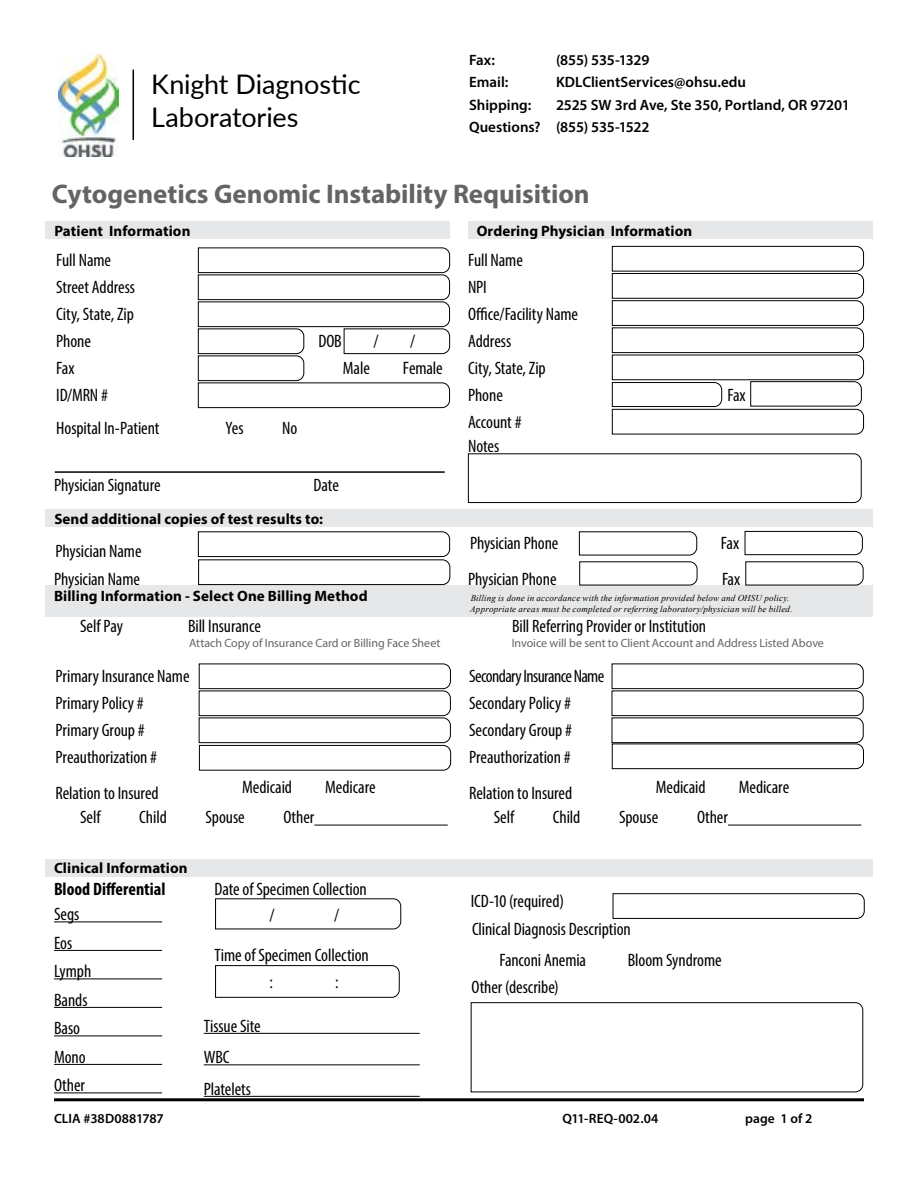
<style>
.page{position:relative;width:918px;height:1188px;background:#fff}
.page>*{position:absolute;margin:0;border:0;box-sizing:border-box;transform-origin:0 0}
.t1{font:700 27px "Myriad Pro";letter-spacing:-.005em;color:#636466}
.t2{font:27px/32.4px "Lato";letter-spacing:-.005em;color:#000}
.t3{font:condensed 18px/27px "Myriad Pro";letter-spacing:-.005em;color:#000}
.t4{font:700 condensed 18px "Myriad Pro";color:#000}
.t5{font:700 15px "Myriad Pro";letter-spacing:.005em;color:#000}
.t6{font:600 15px/22.5px "Myriad Pro";color:#000}
.t7{font:600 15px "Myriad Pro";letter-spacing:-.02em;color:#000}
.t8{font:600 13.5px "Myriad Pro";color:#000}
.t9{font:12px "Myriad Pro";letter-spacing:-.005em;color:#636466}
.t10{font:italic 9px/10.8px "Times New Roman";letter-spacing:.02em;color:#000}
</style>
<div class="page">
<img style="left:58px;top:54px;width:60px;height:103px">
<hr style="left:133px;top:70px;width:1px;height:70px;background:#000">
<hr style="left:54px;top:921px;width:108px;height:1px;background:#000">
<hr style="left:54px;top:950px;width:108px;height:1px;background:#000">
<hr style="left:54px;top:978px;width:108px;height:1px;background:#000">
<hr style="left:54px;top:1007px;width:108px;height:1px;background:#000">
<hr style="left:54px;top:1035px;width:108px;height:1px;background:#000">
<hr style="left:54px;top:1064px;width:108px;height:1px;background:#000">
<hr style="left:54px;top:1092px;width:108px;height:1px;background:#000">
<div style="left:45px;top:221px;width:405px;height:18px;background:#e6e7e8"></div>
<div style="left:45px;top:509px;width:828px;height:18px;background:#e6e7e8"></div>
<div style="left:45px;top:585px;width:828px;height:31px;background:#e6e7e8"></div>
<div style="left:45px;top:859px;width:828px;height:18px;background:#e6e7e8"></div>
<div style="left:468px;top:221px;width:404px;height:18px;background:#e6e7e8"></div>
<hr style="left:55px;top:471px;width:390px;height:2px;background:#000">
<hr style="left:314px;top:825px;width:134px;height:1px;background:#000">
<hr style="left:728px;top:825px;width:133px;height:1px;background:#000">
<hr style="left:204px;top:1033px;width:216px;height:1px;background:#000">
<hr style="left:204px;top:1064px;width:216px;height:1px;background:#000">
<hr style="left:204px;top:1096px;width:216px;height:1px;background:#000">
<svg style="left:215px;top:965px;width:185px;height:33px"></svg>
<svg style="left:215px;top:898px;width:187px;height:32px"></svg>
<svg style="left:470px;top:1002px;width:394px;height:91px"></svg>
<svg style="left:612px;top:893px;width:253px;height:26px"></svg>
<hr style="left:54px;top:1098px;width:810px;height:3px;background:#000">
<svg style="left:198px;top:247px;width:252px;height:161px"></svg>
<svg style="left:468px;top:453px;width:394px;height:50px"></svg>
<svg style="left:198px;top:531px;width:253px;height:54px"></svg>
<svg style="left:198px;top:663px;width:253px;height:108px"></svg>
<svg style="left:611px;top:663px;width:253px;height:106px"></svg>
<svg style="left:612px;top:246px;width:252px;height:189px"></svg>
<svg style="left:744px;top:531px;width:119px;height:24px"></svg>
<svg style="left:579px;top:531px;width:119px;height:55px"></svg>
<svg style="left:745px;top:561px;width:119px;height:25px"></svg>
<h1 class="t2" style="left:151px;top:67px;width:211px">Knight Diagnostic<br>Laboratories</h1>
<p class="t6" style="left:469px;top:48px;width:27px">Fax:</p>
<p class="t7" style="left:556px;top:50px;width:95px">(855) 535-1329</p>
<p class="t6" style="left:469px;top:71px;width:41px">Email:</p>
<p class="t6" style="left:556px;top:71px;width:192px">KDLClientServices@ohsu.edu</p>
<p class="t6" style="left:469px;top:93px;width:64px">Shipping:</p>
<p class="t6" style="left:469px;top:93px;width:382px;text-indent:87px">2525 SW 3rd Ave, Ste 350, Portland, OR 97201<br>Questions? (855) 535-1522</p>
<h1 class="t1" style="left:52px;top:176px;width:539px">Cytogenetics Genomic Instability Requisition</h1>
<p class="t5" style="left:54px;top:221px;width:138px">Patient Information</p>
<p class="t3" style="left:56px;top:247px;width:80px">Full Name<br>Street Address<br>City, State, Zip<br>Phone</p>
<p class="t3" style="left:318px;top:328px;width:25px">DOB</p>
<p class="t3" style="left:373px;top:328px;width:7px">/</p>
<p class="t3" style="left:410px;top:328px;width:7px">/</p>
<p class="t3" style="left:56px;top:355px;width:20px">Fax</p>
<p class="t3" style="left:343px;top:355px;width:28px">Male</p>
<p class="t3" style="left:403px;top:355px;width:41px">Female</p>
<p class="t3" style="left:56px;top:379px;width:105px;line-height:33px">ID/MRN #<br>Hospital In-Patient</p>
<p class="t3" style="left:226px;top:415px;width:19px">Yes</p>
<p class="t3" style="left:282px;top:415px;width:17px">No</p>
<p class="t3" style="left:54px;top:471px;width:108px">Physician Signature</p>
<p class="t3" style="left:314px;top:471px;width:27px">Date</p>
<p class="t5" style="left:54px;top:509px;width:270px">Send additional copies of test results to:</p>
<p class="t5" style="left:477px;top:221px;width:217px">Ordering Physician Information</p>
<p class="t3" style="left:468px;top:246px;width:112px">Full Name<br>NPI<br>Office/Facility Name<br>Address<br>City, State, Zip<br>Phone</p>
<p class="t3" style="left:468px;top:409px;width:55px;line-height:24px">Account #<br>Notes</p>
<p class="t3" style="left:727px;top:381px;width:20px">Fax</p>
<p class="t3" style="left:56px;top:537px;width:87px">Physician Name</p>
<p class="t3" style="left:470px;top:530px;width:90px">Physician Phone</p>
<p class="t3" style="left:721px;top:530px;width:20px">Fax</p>
<p class="t3" style="left:54px;top:565px;width:87px">Physician Name</p>
<p class="t3" style="left:468px;top:565px;width:90px">Physician Phone</p>
<p class="t3" style="left:722px;top:565px;width:20px">Fax</p>
<p class="t5" style="left:54px;top:586px;width:315px">Billing Information - Select One Billing Method</p>
<p class="t10" style="left:470px;top:593px;width:324px">Billing is done in accordance with the information provided below and OHSU policy.<br>Appropriate areas must be completed or referring laboratory/physician will be billed.</p>
<p class="t3" style="left:80px;top:613px;width:44px">Self Pay</p>
<p class="t3" style="left:188px;top:613px;width:74px">Bill Insurance</p>
<p class="t3" style="left:512px;top:613px;width:196px">Bill Referring Provider or Institution</p>
<p class="t9" style="left:189px;top:636px;width:253px">Attach Copy of Insurance Card or Billing Face Sheet</p>
<p class="t9" style="left:512px;top:636px;width:314px">Invoice will be sent to Client Account and Address Listed Above</p>
<p class="t3" style="left:56px;top:663px;width:135px">Primary Insurance Name<br>Primary Policy #<br>Primary Group #<br>Preauthorization #</p>
<p class="t3" style="left:56px;top:780px;width:105px">Relation to Insured</p>
<p class="t3" style="left:242px;top:774px;width:51px">Medicaid</p>
<p class="t3" style="left:325px;top:774px;width:52px">Medicare</p>
<p class="t3" style="left:80px;top:804px;width:22px">Self</p>
<p class="t3" style="left:139px;top:804px;width:29px">Child</p>
<p class="t3" style="left:206px;top:804px;width:41px">Spouse</p>
<p class="t3" style="left:283px;top:804px;width:32px">Other</p>
<p class="t5" style="left:54px;top:859px;width:135px">Clinical Information</p>
<p class="t4" style="left:54px;top:878px;width:113px">Blood Differential</p>
<p class="t3" style="left:215px;top:875px;width:154px">Date of Specimen Collection</p>
<p class="t3" style="left:54px;top:900px;width:39px;line-height:28.5px">Segs<br>Eos<br>Lymph<br>Bands<br>Baso<br>Mono<br>Other</p>
<p class="t3" style="left:270px;top:901px;width:7px">/</p>
<p class="t3" style="left:334px;top:901px;width:7px">/</p>
<p class="t3" style="left:270px;top:941px;width:101px;text-indent:-55px">Time of Specimen Collection :</p>
<p class="t3" style="left:335px;top:969px;width:5px">:</p>
<p class="t3" style="left:204px;top:1010px;width:58px;line-height:31.5px">Tissue Site<br>WBC<br>Platelets</p>
<p class="t3" style="left:469px;top:663px;width:137px">Secondary Insurance Name<br>Secondary Policy #<br>Secondary Group #<br>Preauthorization #</p>
<p class="t3" style="left:469px;top:780px;width:105px">Relation to Insured</p>
<p class="t3" style="left:656px;top:774px;width:51px">Medicaid</p>
<p class="t3" style="left:739px;top:774px;width:52px">Medicare</p>
<p class="t3" style="left:494px;top:804px;width:22px">Self</p>
<p class="t3" style="left:553px;top:804px;width:29px">Child</p>
<p class="t3" style="left:619px;top:804px;width:41px">Spouse</p>
<p class="t3" style="left:697px;top:804px;width:32px">Other</p>
<p class="t3" style="left:471px;top:887px;width:95px">ICD-10 (required)</p>
<p class="t3" style="left:472px;top:916px;width:160px">Clinical Diagnosis Description</p>
<p class="t3" style="left:499px;top:946px;width:88px">Fanconi Anemia</p>
<p class="t3" style="left:628px;top:946px;width:96px">Bloom Syndrome</p>
<p class="t3" style="left:471px;top:973px;width:89px">Other (describe)</p>
<p class="t8" style="left:54px;top:1109px;width:111px">CLIA #38D0881787</p>
<p class="t8" style="left:562px;top:1109px;width:98px">Q11‐REQ‐002.04</p>
<p class="t8" style="left:745px;top:1109px;width:69px">page 1 of 2</p>
</div>
